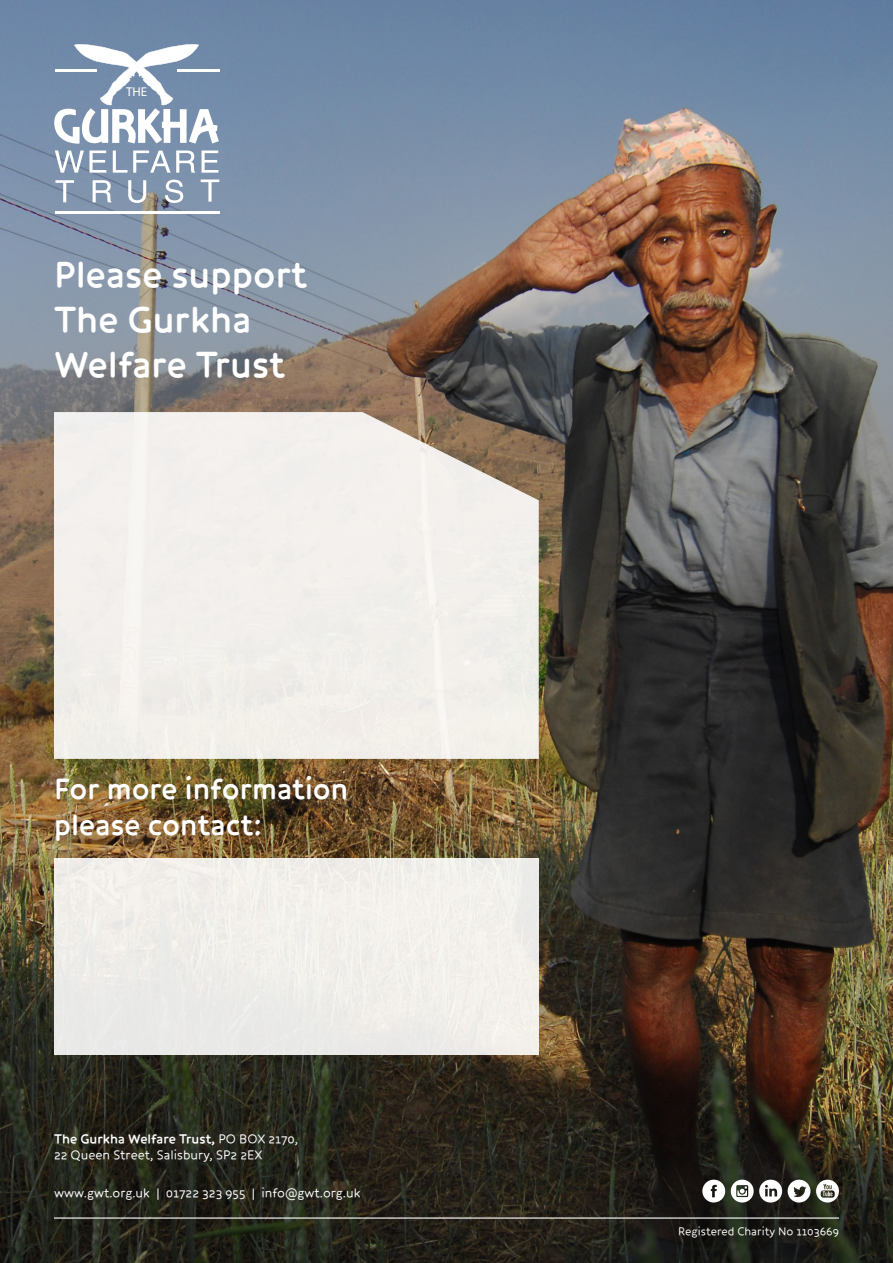
<style>
.page{position:relative;width:893px;height:1263px;background:#fff}
.page>*{position:absolute;margin:0;border:0;box-sizing:border-box;transform-origin:0 0}
.t1{font:700 37.5px "Core Humanist Sans";color:#fff}
.t2{font:700 30px "Core Humanist Sans";color:#fff}
.t3{font:13.5px "Core Humanist Sans";color:#fff}
.t4{font:700 13.5px "Core Humanist Sans";color:#fff}
.t5{font:12.75px "Myriad Pro";color:#fff}
.t6{font:12px "Core Humanist Sans";color:#fff}
.s1{font-weight:400}
</style>
<div class="page">
<img style="left:0;top:0;width:893px;height:1263px">
<hr style="left:177px;top:69px;width:43px;height:3px;background:#fff">
<hr style="left:55px;top:211px;width:165px;height:3px;background:#fff">
<svg style="left:55px;top:150px;width:51px;height:23px"></svg>
<svg style="left:113px;top:150px;width:82px;height:23px"></svg>
<svg style="left:202px;top:150px;width:16px;height:23px"></svg>
<svg style="left:55px;top:180px;width:19px;height:22px"></svg>
<svg style="left:93px;top:180px;width:19px;height:22px"></svg>
<svg style="left:128px;top:180px;width:18px;height:23px"></svg>
<svg style="left:165px;top:180px;width:18px;height:23px"></svg>
<svg style="left:201px;top:179px;width:18px;height:23px"></svg>
<svg style="left:54px;top:44px;width:165px;height:100px"></svg>
<div style="left:54px;top:858px;width:485px;height:196px;background:#f0eeea"></div>
<svg style="left:702px;top:1179px;width:23px;height:23px"></svg>
<svg style="left:731px;top:1179px;width:51px;height:23px"></svg>
<svg style="left:788px;top:1179px;width:22px;height:23px"></svg>
<svg style="left:816px;top:1180px;width:23px;height:22px"></svg>
<hr style="left:54px;top:1217px;width:785px;height:1px;background:#fff">
<div style="left:54px;top:412px;width:485px;height:347px;background:#f2f0ec"></div>
<p class="t5" style="left:126px;top:84px;width:22px">THE</p>
<p class="t1" style="left:54px;top:250px;width:255px">Please support</p>
<p class="t1" style="left:54px;top:295px;width:199px">The Gurkha</p>
<p class="t1" style="left:54px;top:340px;width:233px">Welfare Trust</p>
<p class="t2" style="left:54px;top:769px;width:296px">For more information</p>
<p class="t2" style="left:54px;top:805px;width:209px">please contact:</p>
<p class="t4" style="left:54px;top:1129px;width:246px">The Gurkha Welfare Trust, <span class="s1">PO BOX 2170,</span></p>
<p class="t3" style="left:54px;top:1146px;width:210px">22 Queen Street, Salisbury, SP2 2EX</p>
<p class="t3" style="left:54px;top:1184px;width:308px">www.gwt.org.uk | 01722 323 955 | info@gwt.org.uk</p>
<p class="t6" style="left:678px;top:1223px;width:162px">Registered Charity No 1103669</p>
</div>
